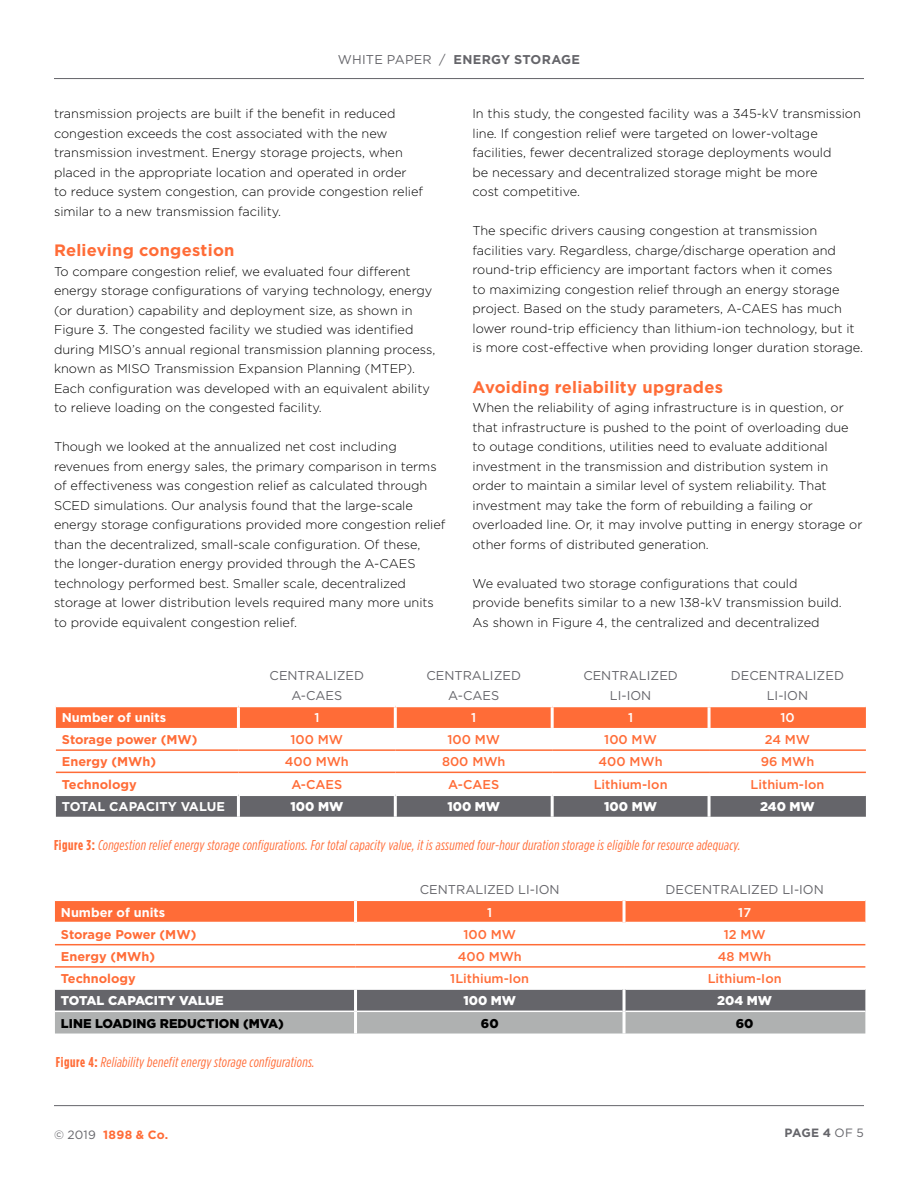
<style>
.page{position:relative;width:918px;height:1188px;background:#fff}
.page>*{position:absolute;margin:0;border:0;box-sizing:border-box;transform-origin:0 0}
.t1{font:700 16.5px "Gotham";letter-spacing:.015em;color:#ff6c37}
.t2{font:italic 14.25px "Gotham Condensed";letter-spacing:.02em;color:#ff6c37}
.t3{font:300 12.75px/19.5px "Gotham";color:#000}
.t4{font:500 12.75px "Gotham";color:#ff6c37}
.t5{font:12.75px/19.5px "Gotham";color:#65656a;text-align:center}
.t6{font:700 12.75px "Gotham";color:#ff6c37}
.t7{font:900 12.75px "Gotham";color:#fff}
.t8{font:700 12.75px "Gotham";color:#fff}
.t9{font:900 12.75px "Gotham";color:#000}
.t10{font:700 12.75px "Gotham";letter-spacing:.02em;color:#65656a}
.t11{font:500 12.75px "Gotham";color:#fff}
.t12{font:700 12px "Gotham";letter-spacing:.025em;color:#ff6c37}
.t13{font:700 12px "Gotham";color:#65656a}
.s1{font-weight:400}
.s2{font-weight:700;font-style:normal}
.s3{font-weight:400;color:#65656a}
</style>
<div class="page">
<hr style="left:54px;top:78px;width:810px;height:1px;background:#65656a">
<hr style="left:54px;top:1105px;width:810px;height:1px;background:#65656a">
<svg style="left:55px;top:901px;width:810px;height:21px;background:#ff6e3a"></svg>
<svg style="left:55px;top:990px;width:810px;height:44px;background:#8d8e91"></svg>
<hr style="left:55px;top:1011px;width:299px;height:1px;background:#fff">
<hr style="left:357px;top:1011px;width:266px;height:1px;background:#fff">
<hr style="left:626px;top:1011px;width:239px;height:1px;background:#fff">
<hr style="left:354px;top:900px;width:3px;height:23px;background:#fff">
<hr style="left:623px;top:900px;width:3px;height:23px;background:#fff">
<hr style="left:354px;top:989px;width:3px;height:22px;background:#fff">
<hr style="left:623px;top:989px;width:3px;height:22px;background:#fff">
<hr style="left:354px;top:1011px;width:3px;height:23px;background:#fff">
<hr style="left:623px;top:1011px;width:3px;height:23px;background:#fff">
<hr style="left:55px;top:944px;width:301px;height:1px;background:#ff6c37">
<hr style="left:356px;top:944px;width:268px;height:1px;background:#ff6c37">
<hr style="left:624px;top:944px;width:241px;height:1px;background:#ff6c37">
<hr style="left:55px;top:966px;width:301px;height:2px;background:#ff6c37">
<hr style="left:356px;top:966px;width:268px;height:2px;background:#ff6c37">
<hr style="left:624px;top:966px;width:241px;height:2px;background:#ff6c37">
<svg style="left:56px;top:707px;width:810px;height:21px;background:#ff6e3a"></svg>
<div style="left:56px;top:796px;width:810px;height:21px;background:#65656a"></div>
<hr style="left:237px;top:707px;width:3px;height:21px;background:#fff">
<hr style="left:394px;top:707px;width:3px;height:21px;background:#fff">
<hr style="left:551px;top:707px;width:3px;height:21px;background:#fff">
<hr style="left:708px;top:707px;width:3px;height:21px;background:#fff">
<hr style="left:237px;top:796px;width:3px;height:21px;background:#fff">
<hr style="left:394px;top:796px;width:3px;height:21px;background:#fff">
<hr style="left:551px;top:796px;width:3px;height:21px;background:#fff">
<hr style="left:708px;top:796px;width:3px;height:21px;background:#fff">
<hr style="left:56px;top:749px;width:182px;height:2px;background:#ff6c37">
<hr style="left:238px;top:749px;width:157px;height:2px;background:#ff6c37">
<hr style="left:395px;top:749px;width:157px;height:2px;background:#ff6c37">
<hr style="left:552px;top:749px;width:157px;height:2px;background:#ff6c37">
<hr style="left:709px;top:749px;width:157px;height:2px;background:#ff6c37">
<hr style="left:56px;top:772px;width:182px;height:1px;background:#ff6c37">
<hr style="left:238px;top:772px;width:157px;height:1px;background:#ff6c37">
<hr style="left:395px;top:772px;width:157px;height:1px;background:#ff6c37">
<hr style="left:552px;top:772px;width:157px;height:1px;background:#ff6c37">
<hr style="left:709px;top:772px;width:157px;height:1px;background:#ff6c37">
<p class="t10" style="left:338px;top:51px;width:244px"><span class="s1">WHITE PAPER /</span> ENERGY STORAGE</p>
<p class="t3" style="left:54px;top:104px;width:371px">transmission projects are built if the benefit in reduced congestion exceeds the cost associated with the new transmission investment. Energy storage projects, when placed in the appropriate location and operated in order<br>to reduce system congestion, can provide congestion relief similar to a new transmission facility.</p>
<p class="t1" style="left:54px;top:239px;width:182px">Relieving congestion</p>
<p class="t3" style="left:54px;top:261px;width:383px">To compare congestion relief, we evaluated four different energy storage configurations of varying technology, energy (or duration) capability and deployment size, as shown in Figure 3. The congested facility we studied was identified during MISO’s annual regional transmission planning process, known as MISO Transmission Expansion Planning (MTEP).<br>Each configuration was developed with an equivalent ability to relieve loading on the congested facility.</p>
<p class="t3" style="left:54px;top:437px;width:393px">Though we looked at the annualized net cost including revenues from energy sales, the primary comparison in terms of effectiveness was congestion relief as calculated through SCED simulations. Our analysis found that the large-scale energy storage configurations provided more congestion relief than the decentralized, small-scale configuration. Of these,<br>the longer-duration energy provided through the A-CAES technology performed best. Smaller scale, decentralized storage at lower distribution levels required many more units to provide equivalent congestion relief.</p>
<p class="t3" style="left:473px;top:104px;width:390px">In this study, the congested facility was a 345-kV transmission line. If congestion relief were targeted on lower-voltage facilities, fewer decentralized storage deployments would<br>be necessary and decentralized storage might be more<br>cost competitive.</p>
<p class="t3" style="left:473px;top:221px;width:392px">The specific drivers causing congestion at transmission facilities vary. Regardless, charge/discharge operation and round-trip efficiency are important factors when it comes<br>to maximizing congestion relief through an energy storage project. Based on the study parameters, A-CAES has much lower round-trip efficiency than lithium-ion technology, but it is more cost-effective when providing longer duration storage.</p>
<p class="t1" style="left:472px;top:376px;width:252px">Avoiding reliability upgrades</p>
<p class="t3" style="left:472px;top:398px;width:391px">When the reliability of aging infrastructure is in question, or that infrastructure is pushed to the point of overloading due to outage conditions, utilities need to evaluate additional investment in the transmission and distribution system in order to maintain a similar level of system reliability. That investment may take the form of rebuilding a failing or overloaded line. Or, it may involve putting in energy storage or other forms of distributed generation.</p>
<p class="t3" style="left:472px;top:573px;width:371px">We evaluated two storage configurations that could provide benefits similar to a new 138-kV transmission build.<br>As shown in Figure 4, the centralized and decentralized</p>
<p class="t5" style="left:270px;top:666px;width:96px">CENTRALIZED<br>A-CAES</p>
<p class="t5" style="left:426px;top:666px;width:96px">CENTRALIZED<br>A-CAES</p>
<p class="t5" style="left:583px;top:666px;width:96px">CENTRALIZED<br>LI-ION</p>
<p class="t5" style="left:731px;top:666px;width:115px">DECENTRALIZED<br>LI-ION</p>
<p class="t8" style="left:62px;top:709px;width:106px">Number of units</p>
<p class="t11" style="left:314px;top:709px;width:7px">1</p>
<p class="t11" style="left:471px;top:709px;width:7px">1</p>
<p class="t11" style="left:628px;top:709px;width:7px">1</p>
<p class="t11" style="left:780px;top:709px;width:16px">10</p>
<p class="t6" style="left:62px;top:731px;width:137px">Storage power (MW)</p>
<p class="t4" style="left:291px;top:731px;width:54px">100 MW</p>
<p class="t4" style="left:447px;top:731px;width:54px">100 MW</p>
<p class="t4" style="left:604px;top:731px;width:54px">100 MW</p>
<p class="t4" style="left:765px;top:731px;width:47px">24 MW</p>
<p class="t6" style="left:62px;top:753px;width:96px">Energy (MWh)</p>
<p class="t4" style="left:285px;top:753px;width:66px">400 MWh</p>
<p class="t4" style="left:442px;top:753px;width:65px">800 MWh</p>
<p class="t4" style="left:599px;top:753px;width:66px">400 MWh</p>
<p class="t4" style="left:761px;top:753px;width:55px">96 MWh</p>
<p class="t6" style="left:62px;top:776px;width:76px">Technology</p>
<p class="t4" style="left:291px;top:776px;width:52px">A-CAES</p>
<p class="t4" style="left:448px;top:776px;width:52px">A-CAES</p>
<p class="t4" style="left:594px;top:776px;width:75px">Lithium-Ion</p>
<p class="t4" style="left:751px;top:776px;width:75px">Lithium-Ion</p>
<p class="t8" style="left:62px;top:798px;width:164px">TOTAL CAPACITY VALUE</p>
<p class="t7" style="left:290px;top:797px;width:54px">100 MW</p>
<p class="t7" style="left:447px;top:797px;width:54px">100 MW</p>
<p class="t7" style="left:604px;top:797px;width:54px">100 MW</p>
<p class="t7" style="left:760px;top:797px;width:56px">240 MW</p>
<p class="t2" style="left:54px;top:837px;width:688px"><span class="s2">Figure 3:</span> Congestion relief energy storage configurations. For total capacity value, it is assumed four-hour duration storage is eligible for resource adequacy.</p>
<p class="t5" style="left:420px;top:880px;width:141px">CENTRALIZED LI-ION</p>
<p class="t5" style="left:666px;top:880px;width:160px">DECENTRALIZED LI-ION</p>
<p class="t8" style="left:61px;top:904px;width:106px">Number of units</p>
<p class="t11" style="left:487px;top:904px;width:7px">1</p>
<p class="t11" style="left:738px;top:904px;width:14px">17</p>
<p class="t6" style="left:61px;top:926px;width:137px">Storage Power (MW)</p>
<p class="t4" style="left:463px;top:926px;width:54px">100 MW</p>
<p class="t4" style="left:724px;top:926px;width:43px">12 MW</p>
<p class="t6" style="left:61px;top:948px;width:96px">Energy (MWh)</p>
<p class="t4" style="left:458px;top:948px;width:66px">400 MWh</p>
<p class="t4" style="left:718px;top:948px;width:55px">48 MWh</p>
<p class="t6" style="left:61px;top:970px;width:76px">Technology</p>
<p class="t4" style="left:450px;top:970px;width:80px">1Lithium-Ion</p>
<p class="t4" style="left:708px;top:970px;width:75px">Lithium-Ion</p>
<p class="t7" style="left:61px;top:992px;width:164px">TOTAL CAPACITY VALUE</p>
<p class="t7" style="left:463px;top:992px;width:54px">100 MW</p>
<p class="t7" style="left:717px;top:992px;width:56px">204 MW</p>
<p class="t9" style="left:61px;top:1014px;width:225px">LINE LOADING REDUCTION (MVA)</p>
<p class="t9" style="left:481px;top:1014px;width:19px">60</p>
<p class="t9" style="left:736px;top:1014px;width:19px">60</p>
<p class="t2" style="left:56px;top:1053px;width:260px"><span class="s2">Figure 4:</span> Reliability benefit energy storage configurations.</p>
<p class="t12" style="left:54px;top:1127px;width:116px"><span class="s3">© 2019</span> 1898 &amp; Co.</p>
<p class="t13" style="left:784px;top:1124px;width:81px">PAGE 4 <span class="s1">OF 5</span></p>
</div>
